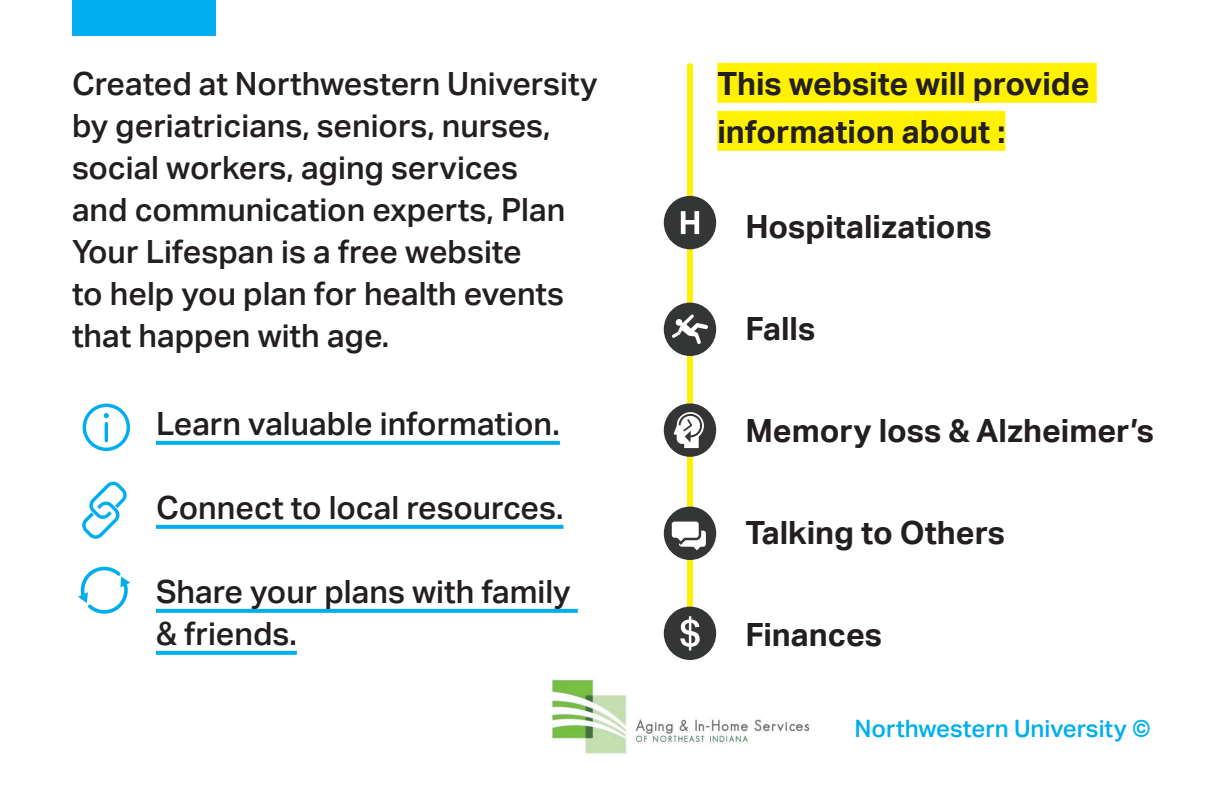
<style>
.page{position:relative;width:1224px;height:792px;background:#fff}
.page>*{position:absolute;margin:0;border:0;box-sizing:border-box;transform-origin:0 0}
.t1{font:500 32px/42px "Aktiv Grotesk";color:#231f20}
.t2{font:700 32px/48px "Aktiv Grotesk";color:#231f20}
.t3{font:500 24px "Aktiv Grotesk";color:#00aeef}
</style>
<div class="page">
<div style="left:687px;top:66px;width:6px;height:132px;background:#fff101"></div>
<div style="left:687px;top:552px;width:6px;height:58px;background:#fff101"></div>
<div style="left:687px;top:450px;width:6px;height:66px;background:#fff101"></div>
<div style="left:687px;top:351px;width:6px;height:52px;background:#fff101"></div>
<div style="left:687px;top:247px;width:6px;height:61px;background:#fff101"></div>
<svg style="left:156px;top:441px;width:404px;height:4px;background:#09b1ef"></svg>
<svg style="left:156px;top:525px;width:407px;height:4px;background:#09b1ef"></svg>
<svg style="left:156px;top:609px;width:422px;height:4px;background:#09b1ef"></svg>
<svg style="left:156px;top:651px;width:141px;height:4px"></svg>
<svg style="left:664px;top:196px;width:52px;height:53px"></svg>
<svg style="left:664px;top:303px;width:52px;height:53px"></svg>
<svg style="left:664px;top:403px;width:52px;height:54px"></svg>
<svg style="left:664px;top:507px;width:52px;height:53px"></svg>
<svg style="left:664px;top:607px;width:52px;height:53px"></svg>
<div style="left:717px;top:63px;width:380px;height:40px;background:#fff101"></div>
<div style="left:717px;top:111px;width:288px;height:40px;background:#fff101"></div>
<div style="left:72px;top:0;width:144px;height:36px;background:#00aeef"></div>
<hr style="left:105px;top:424px;width:3px;height:17px;background:#00aeef">
<svg style="left:104px;top:413px;width:5px;height:5px"></svg>
<div style="left:83px;top:404px;width:47px;height:47px;border:3px solid #00aeef;border-radius:50%"></div>
<svg style="left:82px;top:481px;width:45px;height:58px"></svg>
<svg style="left:78px;top:566px;width:52px;height:48px"></svg>
<img style="left:552px;top:679px;width:258px;height:76px">
<p class="t1" style="left:72px;top:63px;width:527px">Created at Northwestern University by geriatricians, seniors, nurses, social workers, aging services<br>and communication experts, Plan<br>Your Lifespan is a free website<br>to help you plan for health events that happen with age.</p>
<p class="t1" style="left:156px;top:403px;width:405px">Learn valuable information.</p>
<p class="t1" style="left:156px;top:487px;width:409px">Connect to local resources.</p>
<p class="t1" style="left:156px;top:571px;width:416px">Share your plans with family &amp; friends.</p>
<p class="t2" style="left:717px;top:59px;width:374px">This website will provide information about :</p>
<p class="t2" style="left:745px;top:202px;width:248px">Hospitalizations</p>
<p class="t2" style="left:745px;top:304px;width:71px">Falls</p>
<p class="t2" style="left:745px;top:406px;width:410px">Memory loss &amp; Alzheimer’s</p>
<p class="t2" style="left:745px;top:508px;width:261px">Talking to Others</p>
<p class="t2" style="left:745px;top:610px;width:138px">Finances</p>
<p class="t3" style="left:854px;top:715px;width:298px">Northwestern University ©</p>
</div>
